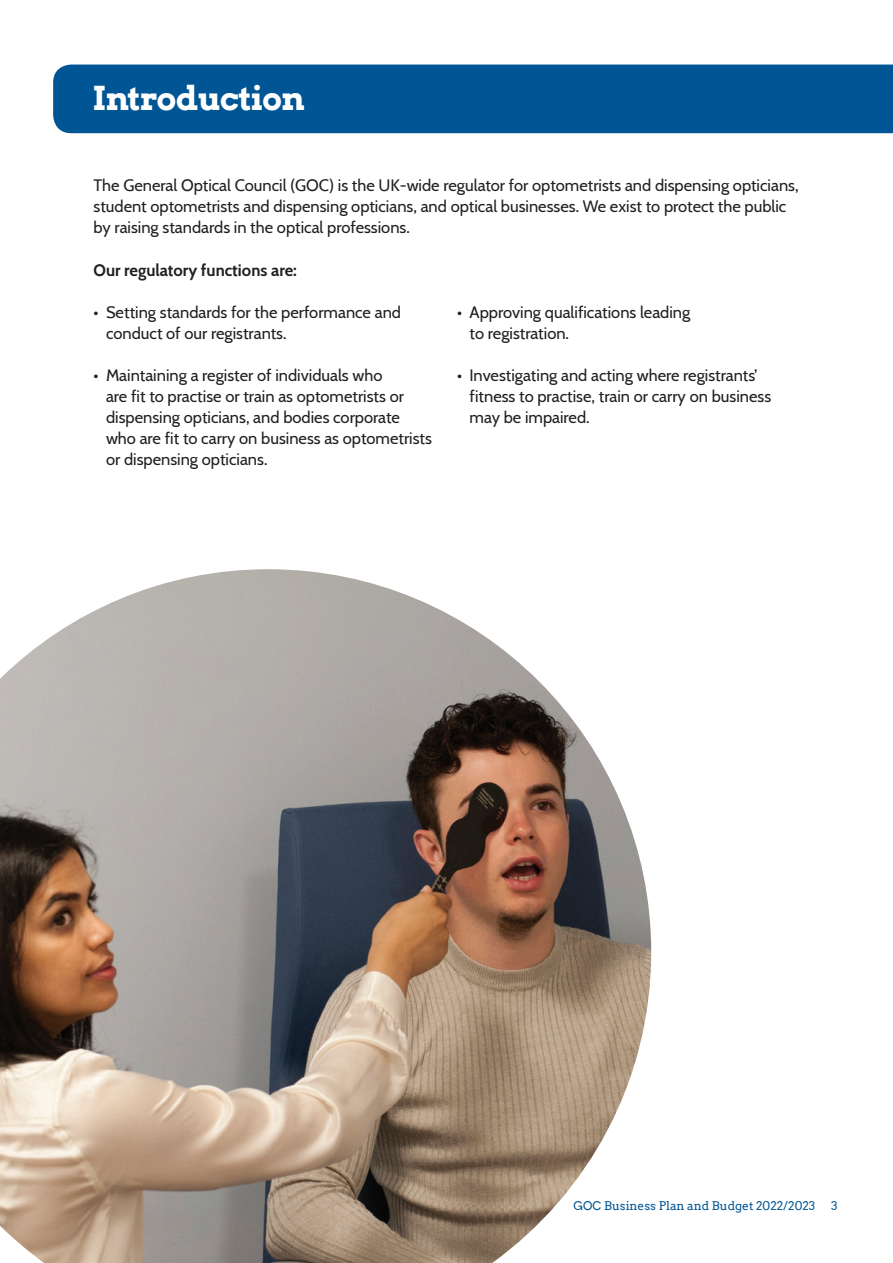
<style>
.page{position:relative;width:893px;height:1263px;background:#fff}
.page>*{position:absolute;margin:0;border:0;box-sizing:border-box;transform-origin:0 0}
.t1{font:700 33px "Arvo";letter-spacing:-.02em;color:#fff}
.t2{font:16.5px/21px "Cabin";color:#231f20}
.t3{font:700 16.5px "Cabin";color:#231f20}
.t4{font:12px "Arvo";color:#005594}
</style>
<div class="page">
<div style="left:53px;top:65px;width:840px;height:68px;background:#005594"></div>
<div style="left:92px;top:85px;width:363px;height:38px;background:#005594"></div>
<img style="left:0;top:569px;width:651px;height:694px">
<p class="t1" style="left:92px;top:77px;width:214px">Introduction</p>
<p class="t2" style="left:94px;top:174px;width:707px">The General Optical Council (GOC) is the UK-wide regulator for optometrists and dispensing opticians, student optometrists and dispensing opticians, and optical businesses. We exist to protect the public by raising standards in the optical professions.</p>
<p class="t3" style="left:94px;top:258px;width:205px">Our regulatory functions are:</p>
<p class="t2" style="left:106px;top:301px;width:297px;text-indent:-12px">• Setting standards for the performance and conduct of our registrants.</p>
<p class="t2" style="left:106px;top:364px;width:327px;text-indent:-12px">• Maintaining a register of individuals who<br>are fit to practise or train as optometrists or dispensing opticians, and bodies corporate who are fit to carry on business as optometrists or dispensing opticians.</p>
<p class="t2" style="left:470px;top:301px;width:222px;text-indent:-12px">• Approving qualifications leading to registration.</p>
<p class="t2" style="left:470px;top:364px;width:303px;text-indent:-12px">• Investigating and acting where registrants’ fitness to practise, train or carry on business may be impaired.</p>
<p class="t4" style="left:573px;top:1199px;width:244px">GOC Business Plan and Budget 2022/2023</p>
<p class="t4" style="left:831px;top:1199px;width:8px">3</p>
</div>
